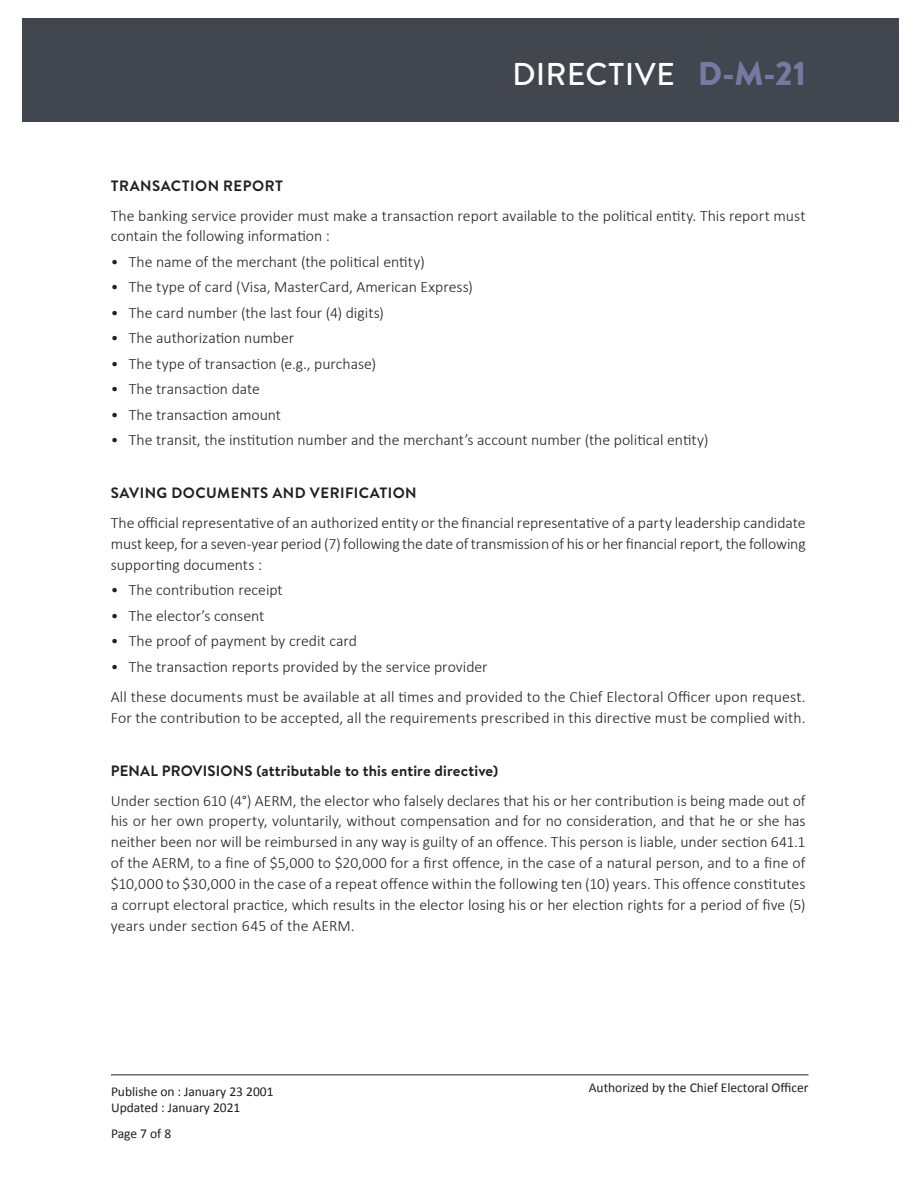
<style>
.page{position:relative;width:918px;height:1188px;background:#fff}
.page>*{position:absolute;margin:0;border:0;box-sizing:border-box;transform-origin:0 0}
.t1{font:500 31.5px "Brandon Text";letter-spacing:.02em;color:#fff}
.t2{font:300 15.75px/21px "Calibri";color:#231f20}
.t3{font:700 15px "Brandon Text";letter-spacing:.015em;color:#231f20}
.t4{font:700 15px "Brandon Text";letter-spacing:.035em;color:#231f20}
.t5{font:13.5px/16.5px "Calibri";color:#231f20}
.s1{font-weight:900;font-size:33px;color:#7978a2}
</style>
<div class="page">
<div style="left:22px;top:19px;width:877px;height:103px;background:#42464f"></div>
<hr style="left:111px;top:1074px;width:697px;height:1px;background:#231f20">
<h1 class="t1" style="left:512px;top:53px;width:295px">DIRECTIVE <span class="s1">D-M-21</span></h1>
<p class="t4" style="left:111px;top:175px;width:174px">TRANSACTION REPORT</p>
<p class="t2" style="left:111px;top:204px;width:696px">The banking service provider must make a transaction report available to the political entity. This report must contain the following information :</p>
<p class="t2" style="left:111px;top:251px;width:315px">• The name of the merchant (the political entity)</p>
<p class="t2" style="left:111px;top:276px;width:364px">• The type of card (Visa, MasterCard, American Express)</p>
<p class="t2" style="left:111px;top:302px;width:275px">• The card number (the last four (4) digits)</p>
<p class="t2" style="left:111px;top:327px;width:185px">• The authorization number</p>
<p class="t2" style="left:111px;top:353px;width:267px">• The type of transaction (e.g., purchase)</p>
<p class="t2" style="left:111px;top:378px;width:151px">• The transaction date</p>
<p class="t2" style="left:111px;top:404px;width:172px">• The transaction amount</p>
<p class="t2" style="left:111px;top:429px;width:599px">• The transit, the institution number and the merchant’s account number (the political entity)</p>
<p class="t3" style="left:111px;top:482px;width:307px">SAVING DOCUMENTS AND VERIFICATION</p>
<p class="t2" style="left:111px;top:512px;width:696px;text-align:justify">The official representative of an authorized entity or the financial representative of a party leadership candidate must keep, for a seven-year period (7) following the date of transmission of his or her financial report, the following supporting documents :</p>
<p class="t2" style="left:111px;top:579px;width:173px">• The contribution receipt</p>
<p class="t2" style="left:111px;top:605px;width:155px">• The elector’s consent</p>
<p class="t2" style="left:111px;top:630px;width:248px">• The proof of payment by credit card</p>
<p class="t2" style="left:111px;top:651px;width:696px;line-height:30px">• The transaction reports provided by the service provider<br>All these documents must be available at all times and provided to the Chief Electoral Officer upon request.</p>
<p class="t2" style="left:111px;top:707px;width:696px">For the contribution to be accepted, all the requirements prescribed in this directive must be complied with.</p>
<p class="t3" style="left:111px;top:760px;width:389px">PENAL PROVISIONS (attributable to this entire directive)</p>
<p class="t2" style="left:111px;top:789px;width:696px;text-align:justify">Under section 610 (4°) AERM, the elector who falsely declares that his or her contribution is being made out of his or her own property, voluntarily, without compensation and for no consideration, and that he or she has neither been nor will be reimbursed in any way is guilty of an offence. This person is liable, under section 641.1 of the AERM, to a fine of $5,000 to $20,000 for a first offence, in the case of a natural person, and to a fine of $10,000 to $30,000 in the case of a repeat offence within the following ten (10) years. This offence constitutes a corrupt electoral practice, which results in the elector losing his or her election rights for a period of five (5) years under section 645 of the AERM.</p>
<p class="t5" style="left:111px;top:1083px;width:164px">Publishe on : January 23 2001<br>Updated : January 2021</p>
<p class="t5" style="left:111px;top:1125px;width:62px">Page 7 of 8</p>
<p class="t5" style="left:589px;top:1080px;width:221px">Authorized by the Chief Electoral Officer</p>
</div>
